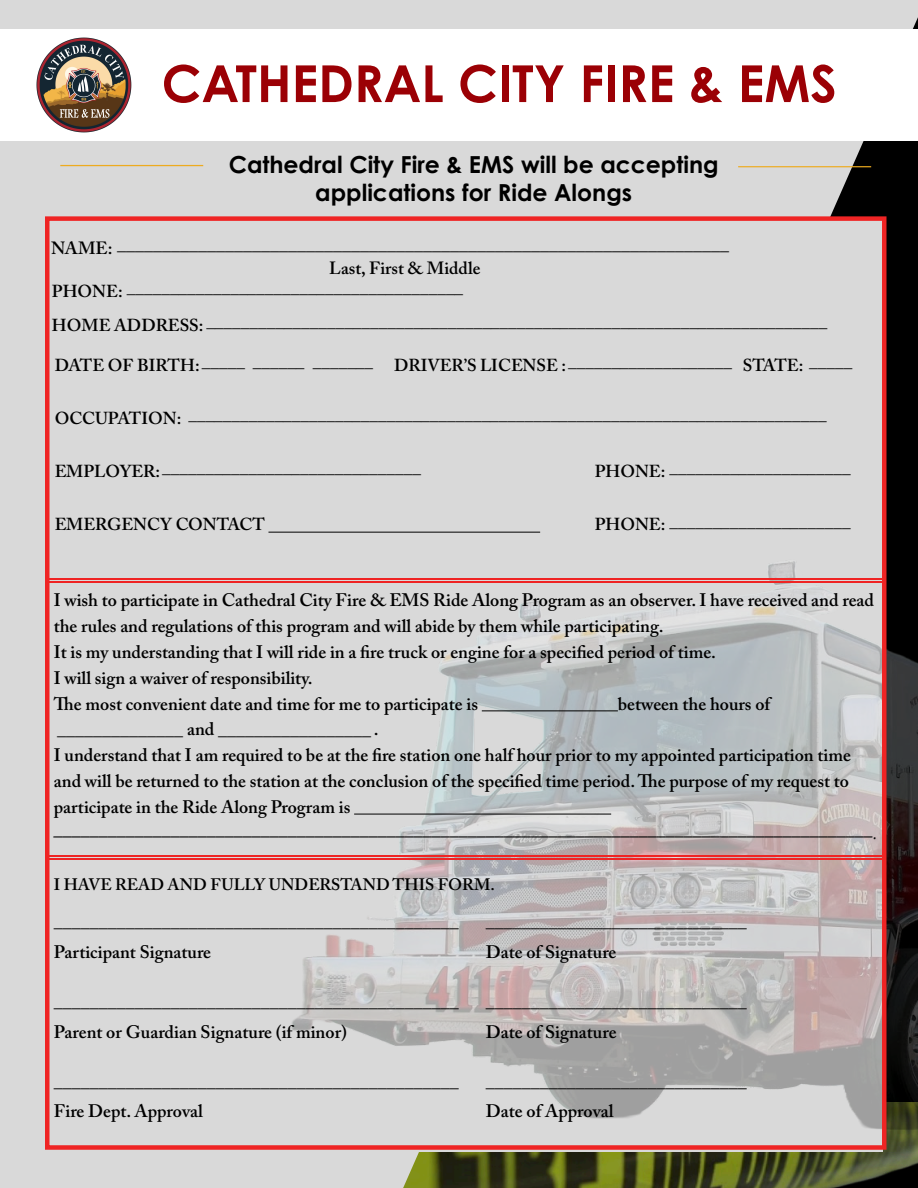
<style>
.page{position:relative;width:918px;height:1188px;background:#d9d9d9}
.page>*{position:absolute;margin:0;border:0;box-sizing:border-box;transform-origin:0 0}
.t1{font:700 51px "Century Gothic Pro";color:#9b0005}
.t2{font:700 23.55px/28.2px "Century Gothic Pro";color:#000;text-align:center}
.t3{font:600 18px/25.8px "Adobe Caslon Pro";color:#000}
.t4{font:18px "Giovanni Std";color:#000}
.t5{font:italic 18px "Richler Pro PE";color:#000}
.t6{font:600 17.7px "Adobe Caslon Pro";color:#000}
.t7{font:17.25px/33.5px "Giovanni Std";color:#000}
.t8{font:600 17.25px "Adobe Caslon Pro";color:#000}
.t9{font:600 16.5px "Adobe Caslon Pro";color:#000}
.s1{font-family:"Adobe Caslon Pro";font-weight:600}
</style>
<div class="page">
<div style="left:0;top:30px;width:918px;height:111px;background:#fff"></div>
<img style="left:292px;top:551px;width:626px;height:584px">
<div style="left:45px;top:216px;width:841px;height:934px;border:4px solid #ef2424"></div>
<hr style="left:482px;top:711px;width:136px;height:1px;background:#000">
<hr style="left:354px;top:814px;width:257px;height:1px;background:#000">
<hr style="left:47px;top:578px;width:837px;height:2px;background:#ef2424">
<hr style="left:47px;top:581px;width:837px;height:2px;background:#ef2424">
<hr style="left:47px;top:855px;width:837px;height:2px;background:#ef2424">
<hr style="left:47px;top:858px;width:837px;height:2px;background:#ef2424">
<hr style="left:268px;top:532px;width:272px;height:1px;background:#000">
<hr style="left:60px;top:165px;width:143px;height:1px;background:#edab20">
<hr style="left:738px;top:166px;width:133px;height:1px;background:#edab20">
<img style="left:36px;top:37px;width:96px;height:96px">
<h1 class="t1" style="left:162px;top:52px;width:677px">CATHEDRAL CITY FIRE &amp; EMS</h1>
<h2 class="t2" style="left:229px;top:150px;width:492px">Cathedral City Fire &amp; EMS will be accepting applications for Ride Alongs</h2>
<p class="t4" style="left:51px;top:234px;width:680px"><sub>NAME:</sub> ____________________________________________________________________</p>
<p class="t6" style="left:329px;top:258px;width:153px">Last, First &amp; Middle</p>
<p class="t7" style="left:52px;top:271px;width:777px"><span class="s1">PHONE:</span> _______________________________________<br><span class="s1">HOME ADDRESS:</span> ________________________________________________________________________</p>
<p class="t7" style="left:55px;top:345px;width:799px"><span class="s1">DATE OF BIRTH:</span> _____ ______ _______ <span class="s1">DRIVER’S LICENSE :</span> ___________________ <span class="s1">STATE:</span> _____</p>
<p class="t7" style="left:55px;top:398px;width:773px"><span class="s1">OCCUPATION:</span> __________________________________________________________________________</p>
<p class="t8" style="left:55px;top:461px;width:107px">EMPLOYER:</p>
<p class="t8" style="left:595px;top:461px;width:72px">PHONE:</p>
<p class="t8" style="left:55px;top:514px;width:212px">EMERGENCY CONTACT</p>
<p class="t7" style="left:162px;top:451px;width:260px">______________________________</p>
<p class="t7" style="left:670px;top:451px;width:183px">_____________________</p>
<p class="t7" style="left:595px;top:504px;width:258px"><span class="s1">PHONE:</span> _____________________</p>
<p class="t3" style="left:54px;top:587px;width:822px">I wish to participate in Cathedral City Fire &amp; EMS Ride Along Program as an observer. I have received and read the rules and regulations of this program and will abide by them while participating.<br>It is my understanding that I will ride in a fire truck or engine for a specified period of time.<br>I will sign a waiver of responsibility.<br>The most convenient date and time for me to participate is</p>
<p class="t3" style="left:618px;top:691px;width:154px">between the hours of</p>
<p class="t3" style="left:54px;top:742px;width:799px;text-align:justify">I understand that I am required to be at the fire station one half hour prior to my appointed participation time and will be returned to the station at the conclusion of the specified time period. The purpose of my request to participate in the Ride Along Program is</p>
<p class="t5" style="left:54px;top:819px;width:826px">___________________________________________________________________________________________.</p>
<p class="t9" style="left:54px;top:875px;width:443px">I HAVE READ AND FULLY UNDERSTAND THIS FORM.</p>
<p class="t4" style="left:54px;top:911px;width:407px">_____________________________________________</p>
<p class="t4" style="left:486px;top:911px;width:262px">_____________________________</p>
<p class="t3" style="left:54px;top:939px;width:159px">Participant Signature</p>
<p class="t3" style="left:486px;top:939px;width:132px">Date of Signature</p>
<p class="t3" style="left:57px;top:716px;width:323px">______________ and _________________ .</p>
<p class="t4" style="left:54px;top:991px;width:407px">_____________________________________________</p>
<p class="t4" style="left:486px;top:991px;width:262px">_____________________________</p>
<p class="t3" style="left:54px;top:1019px;width:295px">Parent or Guardian Signature (if minor)</p>
<p class="t3" style="left:486px;top:1019px;width:132px">Date of Signature</p>
<p class="t4" style="left:54px;top:1071px;width:407px">_____________________________________________</p>
<p class="t4" style="left:486px;top:1071px;width:262px">_____________________________</p>
<p class="t3" style="left:54px;top:1098px;width:151px">Fire Dept. Approval</p>
<p class="t3" style="left:486px;top:1098px;width:129px">Date of Approval</p>
</div>
